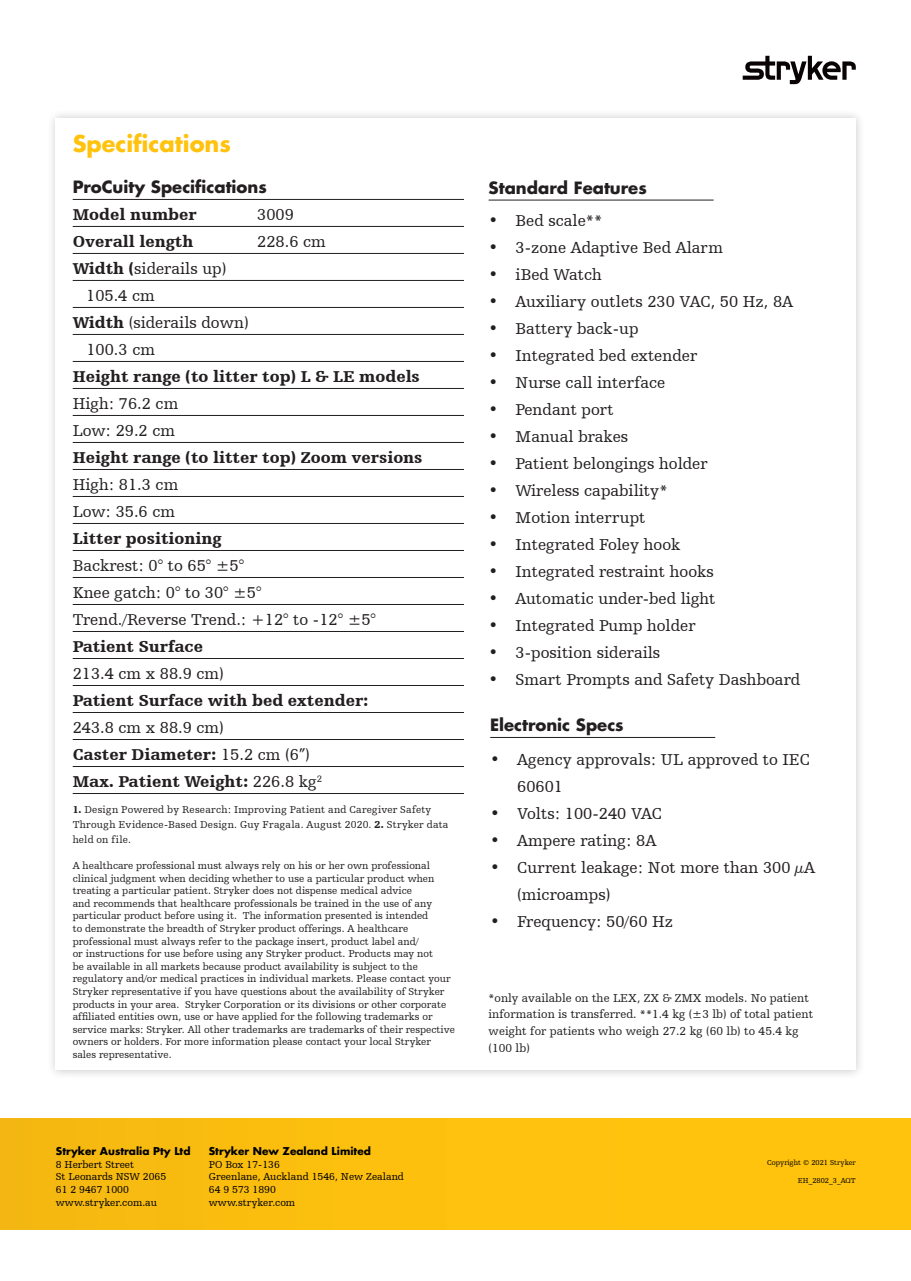
<style>
.page{position:relative;width:911px;height:1281px;background:#fff}
.page>*{position:absolute;margin:0;border:0;box-sizing:border-box;transform-origin:0 0}
.t1{font:700 22.5px "Futura For Stryker";color:#ffc20d}
.Paragraph_Style_1{font:16.5px/27px "Humanist Slabserif 712 BT";color:#231f20}
.Paragraph_Style_1-2{font:900 16.5px "Humanist Slabserif 712 BT";color:#231f20}
.Paragraph_Style_1-3{font:700 16.5px "Futura For Stryker";color:#231f20}
.t2{font:12px/16.5px "Humanist Slabserif 712 BT";color:#231f20}
.t3{font:10.5px/12.6px "Humanist Slabserif 712 BT";color:#231f20}
.t4{font:10.5px/15px "Humanist Slabserif 712 BT";letter-spacing:.02em;color:#231f20}
.t5{font:10.5px "Humanist Slabserif 712 BT";color:#000}
.t6{font:700 10.5px "Futura For Stryker";color:#000}
.t7{font:7.5px "Humanist Slabserif 712 BT";color:#000}
.s1{font-weight:900}
.s2{font-weight:400}
</style>
<div class="page">
<div style="left:0;top:1119px;width:911px;height:111px;background:#ffc20e"></div>
<div style="left:46px;top:109px;width:819px;height:971px;background:#231f20;opacity:.25"></div>
<div style="left:56px;top:119px;width:800px;height:951px;background:#fff"></div>
<hr style="left:489px;top:200px;width:225px;height:1px;background:#231f20">
<hr style="left:490px;top:737px;width:225px;height:1px;background:#231f20">
<svg style="left:743px;top:56px;width:113px;height:28px"></svg>
<hr style="left:73px;top:199px;width:391px;height:1px;background:#231f20">
<hr style="left:73px;top:226px;width:391px;height:1px;background:#231f20">
<hr style="left:73px;top:253px;width:391px;height:1px;background:#231f20">
<hr style="left:73px;top:280px;width:391px;height:1px;background:#231f20">
<hr style="left:73px;top:307px;width:391px;height:1px;background:#231f20">
<hr style="left:73px;top:334px;width:391px;height:1px;background:#231f20">
<hr style="left:73px;top:361px;width:391px;height:1px;background:#231f20">
<hr style="left:73px;top:388px;width:391px;height:1px;background:#231f20">
<hr style="left:73px;top:415px;width:391px;height:1px;background:#231f20">
<hr style="left:73px;top:442px;width:391px;height:1px;background:#231f20">
<hr style="left:73px;top:469px;width:391px;height:1px;background:#231f20">
<hr style="left:73px;top:496px;width:391px;height:1px;background:#231f20">
<hr style="left:73px;top:523px;width:391px;height:1px;background:#231f20">
<hr style="left:73px;top:550px;width:391px;height:1px;background:#231f20">
<hr style="left:73px;top:577px;width:391px;height:1px;background:#231f20">
<hr style="left:73px;top:604px;width:391px;height:1px;background:#231f20">
<hr style="left:73px;top:631px;width:391px;height:1px;background:#231f20">
<hr style="left:73px;top:658px;width:391px;height:1px;background:#231f20">
<hr style="left:73px;top:685px;width:391px;height:1px;background:#231f20">
<hr style="left:73px;top:712px;width:391px;height:1px;background:#231f20">
<hr style="left:73px;top:739px;width:391px;height:1px;background:#231f20">
<hr style="left:73px;top:766px;width:391px;height:1px;background:#231f20">
<hr style="left:73px;top:793px;width:391px;height:1px;background:#231f20">
<p class="t1" style="left:73px;top:128px;width:160px">Specifications</p>
<p class="Paragraph_Style_1-3" style="left:73px;top:176px;width:196px">ProCuity Specifications</p>
<p class="Paragraph_Style_1-2" style="left:73px;top:204px;width:126px">Model number</p>
<p class="Paragraph_Style_1" style="left:257px;top:201px;width:38px">3009</p>
<p class="Paragraph_Style_1-2" style="left:73px;top:231px;width:122px">Overall length</p>
<p class="Paragraph_Style_1" style="left:257px;top:228px;width:70px">228.6 cm</p>
<p class="Paragraph_Style_1" style="left:73px;top:255px;width:155px"><span class="s1">Width (</span>siderails up)</p>
<p class="Paragraph_Style_1" style="left:86px;top:282px;width:70px">105.4 cm</p>
<p class="Paragraph_Style_1" style="left:73px;top:309px;width:177px"><span class="s1">Width</span> (siderails down)</p>
<p class="Paragraph_Style_1" style="left:86px;top:336px;width:70px">100.3 cm</p>
<p class="Paragraph_Style_1-2" style="left:73px;top:366px;width:349px">Height range (to litter top) L &amp; LE models</p>
<p class="Paragraph_Style_1" style="left:73px;top:390px;width:107px">High: 76.2 cm</p>
<p class="Paragraph_Style_1" style="left:73px;top:417px;width:104px">Low: 29.2 cm</p>
<p class="Paragraph_Style_1-2" style="left:73px;top:447px;width:351px">Height range (to litter top) Zoom versions</p>
<p class="Paragraph_Style_1" style="left:73px;top:471px;width:107px">High: 81.3 cm</p>
<p class="Paragraph_Style_1" style="left:73px;top:498px;width:104px">Low: 35.6 cm</p>
<p class="Paragraph_Style_1-2" style="left:73px;top:528px;width:150px">Litter positioning</p>
<p class="Paragraph_Style_1" style="left:73px;top:552px;width:173px">Backrest: 0° to 65° ±5°</p>
<p class="Paragraph_Style_1" style="left:73px;top:579px;width:190px">Knee gatch: 0° to 30° ±5°</p>
<p class="Paragraph_Style_1" style="left:73px;top:606px;width:305px">Trend./Reverse Trend.: +12° to -12° ±5°</p>
<p class="Paragraph_Style_1-2" style="left:73px;top:636px;width:132px">Patient Surface</p>
<p class="Paragraph_Style_1" style="left:73px;top:660px;width:153px">213.4 cm x 88.9 cm)</p>
<p class="Paragraph_Style_1-2" style="left:73px;top:690px;width:297px">Patient Surface with bed extender:</p>
<p class="Paragraph_Style_1" style="left:73px;top:714px;width:153px">243.8 cm x 88.9 cm)</p>
<p class="Paragraph_Style_1-2" style="left:73px;top:744px;width:239px">Caster Diameter: <span class="s2">15.2 cm (6”)</span></p>
<p class="Paragraph_Style_1-2" style="left:73px;top:771px;width:251px">Max. Patient Weight: <span class="s2">226.8 kg</span><sup>2</sup></p>
<p class="t4" style="left:73px;top:802px;width:377px"><span class="s1">1.</span> Design Powered by Research: Improving Patient and Caregiver Safety<br>Through Evidence-Based Design. Guy Fragala. August 2020. <span class="s1">2.</span> Stryker data held on file.</p>
<p class="t3" style="left:73px;top:859px;width:384px">A healthcare professional must always rely on his or her own professional clinical judgment when deciding whether to use a particular product when treating a particular patient. Stryker does not dispense medical advice<br>and recommends that healthcare professionals be trained in the use of any particular product before using it. The information presented is intended<br>to demonstrate the breadth of Stryker product offerings. A healthcare professional must always refer to the package insert, product label and/<br>or instructions for use before using any Stryker product. Products may not<br>be available in all markets because product availability is subject to the regulatory and/or medical practices in individual markets. Please contact your Stryker representative if you have questions about the availability of Stryker products in your area. Stryker Corporation or its divisions or other corporate affiliated entities own, use or have applied for the following trademarks or service marks: Stryker. All other trademarks are trademarks of their respective owners or holders. For more information please contact your local Stryker sales representative.</p>
<p class="Paragraph_Style_1-3" style="left:489px;top:177px;width:160px">Standard Features</p>
<p class="Paragraph_Style_1" style="left:489px;top:207px;width:115px">• Bed scale**</p>
<p class="Paragraph_Style_1" style="left:489px;top:234px;width:236px">• 3-zone Adaptive Bed Alarm</p>
<p class="Paragraph_Style_1" style="left:489px;top:261px;width:115px">• iBed Watch</p>
<p class="Paragraph_Style_1" style="left:489px;top:288px;width:306px">• Auxiliary outlets 230 VAC, 50 Hz, 8A</p>
<p class="Paragraph_Style_1" style="left:489px;top:315px;width:151px">• Battery back-up</p>
<p class="Paragraph_Style_1" style="left:489px;top:342px;width:210px">• Integrated bed extender</p>
<p class="Paragraph_Style_1" style="left:489px;top:369px;width:178px">• Nurse call interface</p>
<p class="Paragraph_Style_1" style="left:489px;top:396px;width:127px">• Pendant port</p>
<p class="Paragraph_Style_1" style="left:489px;top:423px;width:141px">• Manual brakes</p>
<p class="Paragraph_Style_1" style="left:489px;top:450px;width:220px">• Patient belongings holder</p>
<p class="Paragraph_Style_1" style="left:489px;top:477px;width:180px">• Wireless capability*</p>
<p class="Paragraph_Style_1" style="left:489px;top:504px;width:158px">• Motion interrupt</p>
<p class="Paragraph_Style_1" style="left:489px;top:531px;width:194px">• Integrated Foley hook</p>
<p class="Paragraph_Style_1" style="left:489px;top:558px;width:227px">• Integrated restraint hooks</p>
<p class="Paragraph_Style_1" style="left:489px;top:585px;width:228px">• Automatic under-bed light</p>
<p class="Paragraph_Style_1" style="left:489px;top:612px;width:208px">• Integrated Pump holder</p>
<p class="Paragraph_Style_1" style="left:489px;top:639px;width:173px">• 3-position siderails</p>
<p class="Paragraph_Style_1" style="left:489px;top:666px;width:313px">• Smart Prompts and Safety Dashboard</p>
<p class="Paragraph_Style_1-3" style="left:490px;top:714px;width:135px">Electronic Specs</p>
<p class="Paragraph_Style_1" style="left:517px;top:745px;width:295px;text-indent:-27px">• Agency approvals: UL approved to IEC<br>60601</p>
<p class="Paragraph_Style_1" style="left:490px;top:799px;width:173px">• Volts: 100-240 VAC</p>
<p class="Paragraph_Style_1" style="left:490px;top:826px;width:168px">• Ampere rating: 8A</p>
<p class="Paragraph_Style_1" style="left:517px;top:853px;width:299px;text-indent:-27px">• Current leakage: Not more than 300 µA (microamps)</p>
<p class="Paragraph_Style_1" style="left:490px;top:907px;width:184px">• Frequency: 50/60 Hz</p>
<p class="t2" style="left:489px;top:989px;width:326px">*only available on the LEX, ZX &amp; ZMX models. No patient information is transferred. **1.4 kg (±3 lb) of total patient weight for patients who weigh 27.2 kg (60 lb) to 45.4 kg (100 lb)</p>
<p class="t6" style="left:56px;top:1144px;width:136px">Stryker Australia Pty Ltd</p>
<p class="t5" style="left:56px;top:1158px;width:80px">8 Herbert Street</p>
<p class="t5" style="left:56px;top:1170px;width:112px">St Leonards NSW 2065</p>
<p class="t5" style="left:56px;top:1183px;width:74px">61 2 9467 1000</p>
<p class="t5" style="left:56px;top:1196px;width:103px">www.stryker.com.au</p>
<p class="t6" style="left:209px;top:1144px;width:164px">Stryker New Zealand Limited</p>
<p class="t5" style="left:209px;top:1158px;width:73px">PO Box 17-136</p>
<p class="t5" style="left:209px;top:1170px;width:197px">Greenlane, Auckland 1546, New Zealand</p>
<p class="t5" style="left:209px;top:1183px;width:69px">64 9 573 1890</p>
<p class="t5" style="left:209px;top:1196px;width:88px">www.stryker.com</p>
<p class="t7" style="left:767px;top:1158px;width:90px">Copyright © 2021 Stryker</p>
<p class="t7" style="left:798px;top:1176px;width:59px">EH_2802_3_AQT</p>
</div>
